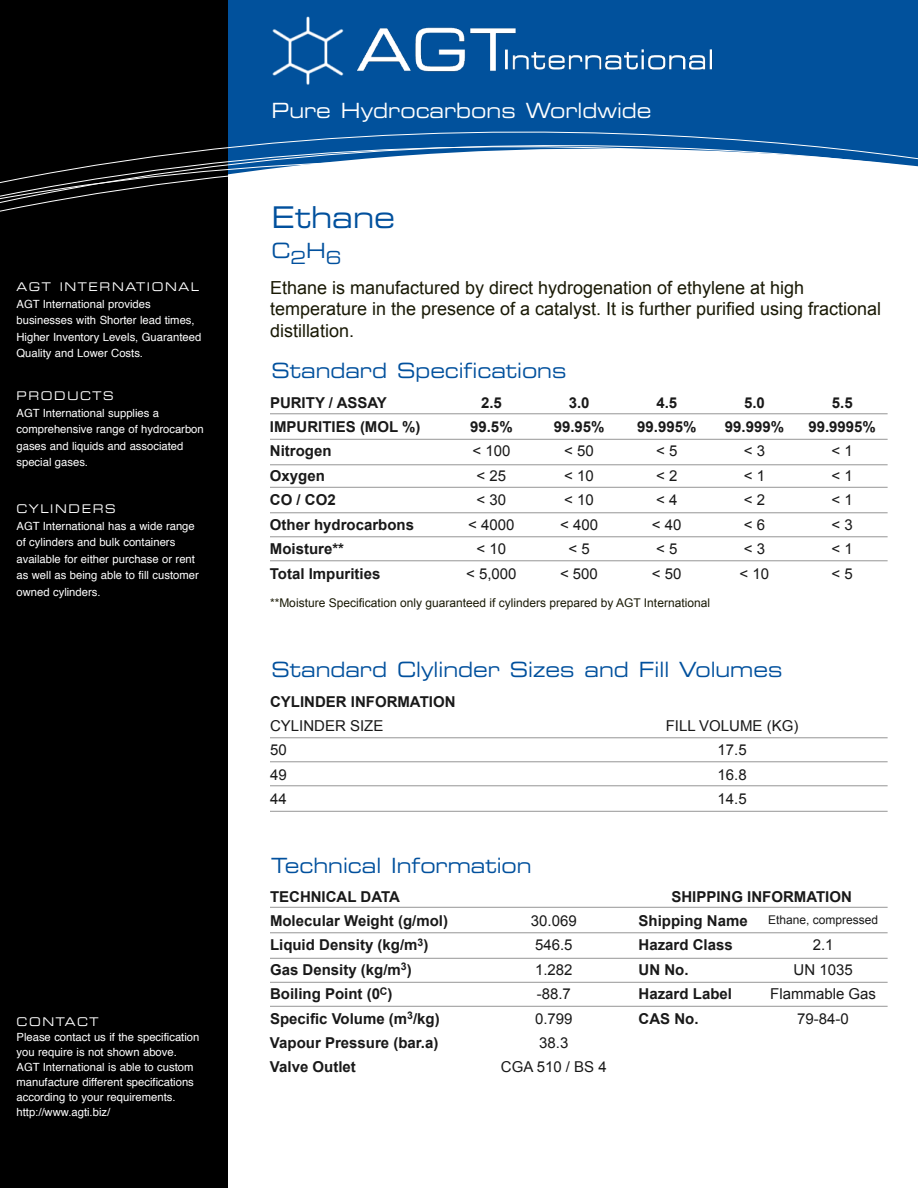
<style>
.page{position:relative;width:918px;height:1188px;background:#fff}
.page>*{position:absolute;margin:0;border:0;box-sizing:border-box;transform-origin:0 0}
.t1{font:30px "Eurostile LT Std Ex 2";color:#01509d;scale:.9 1}
.t2{font:21px "Eurostile LT Std Ex 2";color:#01509d;scale:.9 1}
.t3{font:21px "Eurostile LT Std Ex 2";color:#fff;scale:.9 1}
.t4{font:18px/21.6px "Arial";color:#191905}
.t5{font:700 15px "Arial";color:#191919}
.t6{font:15px "Arial";color:#191919}
.t7{font:12px "Arial";color:#191905}
.t8{font:12px "Eurostile LT Std Ex 2";letter-spacing:.15em;color:#fff;scale:.9 1}
.t9{font:12px "Arial";color:#191919}
.t10{font:11.25px/16.5px "Helvetica";color:#fff}
</style>
<div class="page">
<div style="left:228px;top:0;width:690px;height:36px;background:#01519c"></div>
<div style="left:0;top:0;width:228px;height:1188px;background:#000"></div>
<div style="left:228px;top:36px;width:690px;height:15px;background:#01519c"></div>
<div style="left:228px;top:51px;width:690px;height:13px;background:#01519c"></div>
<svg style="left:0;top:64px;width:918px;height:148px"></svg>
<hr style="left:270px;top:414px;width:618px;height:1px;background:#969696">
<hr style="left:270px;top:439px;width:618px;height:1px;background:#969696">
<hr style="left:270px;top:465px;width:618px;height:1px;background:#969696">
<hr style="left:270px;top:487px;width:618px;height:1px;background:#969696">
<hr style="left:270px;top:513px;width:618px;height:1px;background:#969696">
<hr style="left:270px;top:537px;width:618px;height:1px;background:#969696">
<hr style="left:270px;top:561px;width:618px;height:1px;background:#969696">
<hr style="left:270px;top:738px;width:618px;height:1px;background:#969696">
<hr style="left:270px;top:762px;width:618px;height:1px;background:#969696">
<hr style="left:270px;top:786px;width:618px;height:1px;background:#969696">
<hr style="left:270px;top:811px;width:618px;height:1px;background:#969696">
<hr style="left:270px;top:907px;width:618px;height:1px;background:#969696">
<hr style="left:270px;top:933px;width:618px;height:1px;background:#969696">
<hr style="left:270px;top:958px;width:618px;height:1px;background:#969696">
<hr style="left:270px;top:982px;width:618px;height:1px;background:#969696">
<hr style="left:270px;top:1006px;width:618px;height:1px;background:#969696">
<img style="left:262px;top:0;width:491px;height:105px">
<p class="t8" style="left:16px;top:278px;width:131px">AGT Inte rnati</p>
<p class="t8" style="left:152px;top:278px;width:54px">onal</p>
<p class="t10" style="left:16px;top:296px;width:186px">AGT International provides businesses with Shorter lead times,<br>Higher Inventory Levels, Guaranteed<br>Quality and Lower Costs.</p>
<p class="t8" style="left:16px;top:388px;width:110px">PRODUCTS</p>
<p class="t10" style="left:16px;top:405px;width:189px">AGT International supplies a comprehensive range of hydrocarbon gases and liquids and associated special gases.</p>
<p class="t8" style="left:16px;top:501px;width:112px">CYLIN DERS</p>
<p class="t10" style="left:16px;top:518px;width:184px">AGT International has a wide range of cylinders and bulk containers available for either purchase or rent as well as being able to fill customer owned cylinders.</p>
<p class="t8" style="left:16px;top:1013px;width:28px">CON</p>
<p class="t8" style="left:56px;top:1013px;width:49px">TACT</p>
<p class="t10" style="left:16px;top:1030px;width:184px;line-height:15px">Please contact us if the specification you require is not shown above.<br>AGT International is able to custom manufacture different specifications according to your requirements. http://www.agti.biz/</p>
<h2 class="t3" style="left:272px;top:96px;width:424px">Pure Hydrocarbons Worldwide</h2>
<h1 class="t1" style="left:272px;top:197px;width:139px">Ethane</h1>
<h2 class="t2" style="left:272px;top:236px;width:79px">C<sub>2</sub>H<sub>6</sub></h2>
<h3 class="t4" style="left:270px;top:277px;width:613px">Ethane is manufactured by direct hydrogenation of ethylene at high temperature in the presence of a catalyst. It is further purified using fractional distillation.</h3>
<h2 class="t2" style="left:272px;top:356px;width:329px">Standard Specifications</h2>
<h3 class="t5" style="left:270px;top:392px;width:118px">PURITY / ASSAY</h3>
<h3 class="t5" style="left:481px;top:392px;width:22px">2.5</h3>
<h3 class="t5" style="left:569px;top:392px;width:22px">3.0</h3>
<h3 class="t5" style="left:656px;top:392px;width:22px">4.5</h3>
<h3 class="t5" style="left:744px;top:392px;width:22px">5.0</h3>
<h3 class="t5" style="left:832px;top:392px;width:22px">5.5</h3>
<h3 class="t5" style="left:270px;top:417px;width:152px">IMPURITIES (MOL %)</h3>
<h3 class="t5" style="left:470px;top:417px;width:44px">99.5%</h3>
<h3 class="t5" style="left:554px;top:417px;width:52px">99.95%</h3>
<h3 class="t5" style="left:637px;top:417px;width:61px">99.995%</h3>
<h3 class="t5" style="left:725px;top:417px;width:61px">99.999%</h3>
<h3 class="t5" style="left:808px;top:417px;width:69px">99.9995%</h3>
<h3 class="t5" style="left:270px;top:441px;width:63px">Nitrogen</h3>
<h3 class="t6" style="left:472px;top:441px;width:39px">&lt; 100</h3>
<h3 class="t6" style="left:564px;top:441px;width:31px">&lt; 50</h3>
<h3 class="t6" style="left:656px;top:441px;width:23px">&lt; 5</h3>
<h3 class="t6" style="left:744px;top:441px;width:23px">&lt; 3</h3>
<h3 class="t6" style="left:832px;top:441px;width:23px">&lt; 1</h3>
<h3 class="t5" style="left:270px;top:466px;width:57px">Oxygen</h3>
<h3 class="t6" style="left:477px;top:466px;width:31px">&lt; 25</h3>
<h3 class="t6" style="left:564px;top:466px;width:31px">&lt; 10</h3>
<h3 class="t6" style="left:656px;top:466px;width:23px">&lt; 2</h3>
<h3 class="t6" style="left:744px;top:466px;width:23px">&lt; 1</h3>
<h3 class="t6" style="left:832px;top:466px;width:23px">&lt; 1</h3>
<h3 class="t5" style="left:270px;top:490px;width:67px">CO / CO2</h3>
<h3 class="t6" style="left:477px;top:490px;width:31px">&lt; 30</h3>
<h3 class="t6" style="left:564px;top:490px;width:31px">&lt; 10</h3>
<h3 class="t6" style="left:656px;top:490px;width:23px">&lt; 4</h3>
<h3 class="t6" style="left:744px;top:490px;width:23px">&lt; 2</h3>
<h3 class="t6" style="left:832px;top:490px;width:23px">&lt; 1</h3>
<h3 class="t5" style="left:270px;top:514px;width:146px">Other hydrocarbons</h3>
<h3 class="t6" style="left:468px;top:515px;width:48px">&lt; 4000</h3>
<h3 class="t6" style="left:560px;top:515px;width:39px">&lt; 400</h3>
<h3 class="t6" style="left:652px;top:515px;width:31px">&lt; 40</h3>
<h3 class="t6" style="left:744px;top:515px;width:23px">&lt; 6</h3>
<h3 class="t6" style="left:832px;top:515px;width:23px">&lt; 3</h3>
<h3 class="t5" style="left:270px;top:539px;width:76px">Moisture**</h3>
<h3 class="t6" style="left:477px;top:539px;width:31px">&lt; 10</h3>
<h3 class="t6" style="left:568px;top:539px;width:23px">&lt; 5</h3>
<h3 class="t6" style="left:656px;top:539px;width:23px">&lt; 5</h3>
<h3 class="t6" style="left:744px;top:539px;width:23px">&lt; 3</h3>
<h3 class="t6" style="left:832px;top:539px;width:23px">&lt; 1</h3>
<h3 class="t5" style="left:270px;top:563px;width:112px">Total Impurities</h3>
<h3 class="t6" style="left:466px;top:563px;width:52px">&lt; 5,000</h3>
<h3 class="t6" style="left:560px;top:563px;width:39px">&lt; 500</h3>
<h3 class="t6" style="left:652px;top:563px;width:31px">&lt; 50</h3>
<h3 class="t6" style="left:740px;top:563px;width:31px">&lt; 10</h3>
<h3 class="t6" style="left:832px;top:563px;width:23px">&lt; 5</h3>
<p class="t7" style="left:270px;top:595px;width:442px">**Moisture Specification only guaranteed if cylinders prepared by AGT International</p>
<h2 class="t2" style="left:272px;top:655px;width:569px">Standard Clylinder Sizes and Fill Volumes</h2>
<h3 class="t5" style="left:270px;top:691px;width:187px">CYLINDER INFORMATION</h3>
<h3 class="t6" style="left:270px;top:716px;width:115px">CYLINDER SIZE</h3>
<h3 class="t6" style="left:666px;top:716px;width:134px">FILL VOLUME (KG)</h3>
<h3 class="t6" style="left:270px;top:740px;width:18px">50</h3>
<h3 class="t6" style="left:717px;top:740px;width:31px">17.5</h3>
<h3 class="t6" style="left:270px;top:765px;width:18px">49</h3>
<h3 class="t6" style="left:717px;top:765px;width:31px">16.8</h3>
<h3 class="t6" style="left:270px;top:789px;width:18px">44</h3>
<h3 class="t6" style="left:717px;top:789px;width:31px">14.5</h3>
<h2 class="t2" style="left:272px;top:851px;width:291px">Technical Information</h2>
<h3 class="t5" style="left:270px;top:886px;width:131px">TECHNICAL DATA</h3>
<h3 class="t5" style="left:671px;top:886px;width:182px">SHIPPING INFORMATION</h3>
<h3 class="t5" style="left:270px;top:911px;width:180px">Molecular Weight (g/mol)</h3>
<h3 class="t6" style="left:531px;top:911px;width:47px">30.069</h3>
<h3 class="t5" style="left:639px;top:911px;width:111px">Shipping Name</h3>
<p class="t9" style="left:768px;top:912px;width:112px">Ethane, compressed</p>
<h3 class="t5" style="left:270px;top:935px;width:160px">Liquid Density (kg/m<sup>3</sup>)</h3>
<h3 class="t6" style="left:535px;top:935px;width:39px">546.5</h3>
<h3 class="t5" style="left:639px;top:935px;width:96px">Hazard Class</h3>
<h3 class="t6" style="left:813px;top:935px;width:22px">2.1</h3>
<h3 class="t5" style="left:270px;top:960px;width:143px">Gas Density (kg/m<sup>3</sup>)</h3>
<h3 class="t6" style="left:535px;top:960px;width:39px">1.282</h3>
<h3 class="t5" style="left:639px;top:960px;width:51px">UN No.</h3>
<h3 class="t6" style="left:794px;top:960px;width:61px">UN 1035</h3>
<h3 class="t5" style="left:270px;top:984px;width:124px">Boiling Point (0<sup>C</sup>)</h3>
<h3 class="t6" style="left:537px;top:984px;width:36px">-88.7</h3>
<h3 class="t5" style="left:639px;top:984px;width:95px">Hazard Label</h3>
<h3 class="t6" style="left:770px;top:984px;width:107px">Flammable Gas</h3>
<h3 class="t5" style="left:270px;top:1008px;width:171px">Specific Volume (m<sup>3</sup>/kg)</h3>
<h3 class="t6" style="left:535px;top:1009px;width:39px">0.799</h3>
<h3 class="t5" style="left:639px;top:1008px;width:61px">CAS No.</h3>
<h3 class="t6" style="left:797px;top:1009px;width:53px">79-84-0</h3>
<h3 class="t5" style="left:270px;top:1033px;width:170px">Vapour Pressure (bar.a)</h3>
<h3 class="t6" style="left:539px;top:1033px;width:31px">38.3</h3>
<h3 class="t5" style="left:270px;top:1057px;width:87px">Valve Outlet</h3>
<h3 class="t6" style="left:501px;top:1057px;width:107px">CGA 510 / BS 4</h3>
</div>
